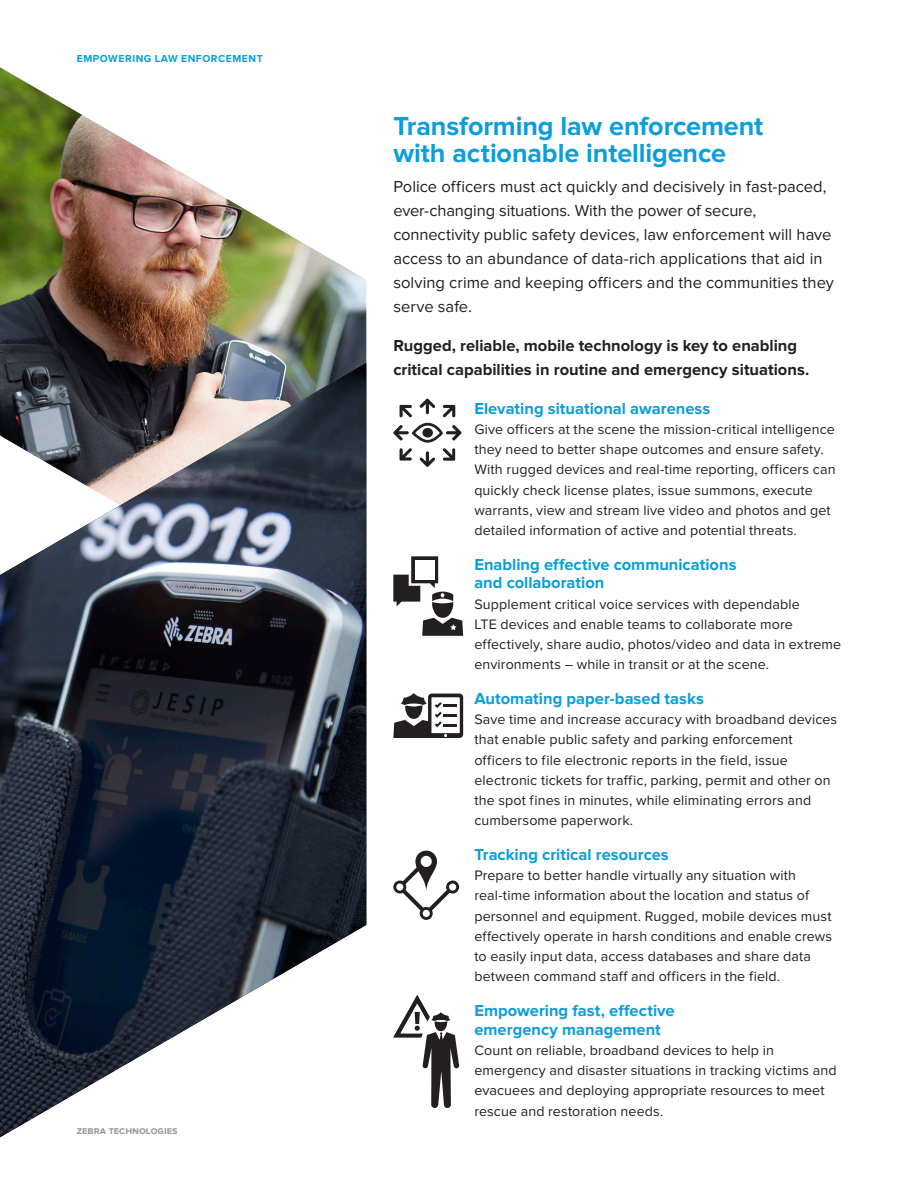
<style>
.page{position:relative;width:918px;height:1188px;background:#fff}
.page>*{position:absolute;margin:0;border:0;box-sizing:border-box;transform-origin:0 0}
.Heading{font:700 27px/27px "Proxima Nova";letter-spacing:-.005em;color:#0a9edb}
.Body{font:16.5px/24px "Proxima Nova";color:#231f20}
.Body-2{font:700 16.5px/18.8px "Proxima Nova";color:#0a9edb}
.Subhead-2{font:700 16.5px/24px "Proxima Nova";color:#231f20}
.Body-3{font:14.25px/20.2px "Proxima Nova";letter-spacing:.01em;color:#231f20}
.t1{font:700 10.5px "Proxima Nova";letter-spacing:.045em;color:#0a9edb}
.t2{font:700 10.5px "Proxima Nova";color:#989999}
</style>
<div class="page">
<img style="left:0;top:67px;width:366px;height:296px">
<img style="left:0;top:363px;width:366px;height:774px">
<svg style="left:393px;top:851px;width:66px;height:69px"></svg>
<div style="left:449px;top:883px;width:7px;height:8px;background:#fff;border-radius:50%"></div>
<div style="left:423px;top:910px;width:7px;height:7px;background:#fff;border-radius:50%"></div>
<div style="left:396px;top:883px;width:7px;height:8px;background:#fff;border-radius:50%"></div>
<div style="left:421px;top:856px;width:11px;height:11px;background:#fff;border-radius:50%"></div>
<svg style="left:393px;top:995px;width:66px;height:113px"></svg>
<svg style="left:393px;top:399px;width:69px;height:68px"></svg>
<svg style="left:393px;top:693px;width:70px;height:45px"></svg>
<svg style="left:393px;top:556px;width:70px;height:80px"></svg>
<div style="left:415px;top:560px;width:19px;height:20px;background:#fff"></div>
<p class="t1" style="left:77px;top:53px;width:188px">EMPOWERING LAW ENFORCEMENT</p>
<p class="t2" style="left:77px;top:1124px;width:103px">zebra technologies</p>
<p class="Heading" style="left:393px;top:113px;width:372px">Transforming law enforcement with actionable intelligence</p>
<p class="Body" style="left:393px;top:174px;width:442px">Police officers must act quickly and decisively in fast-paced, ever-changing situations. With the power of secure, connectivity public safety devices, law enforcement will have access to an abundance of data-rich applications that aid in solving crime and keeping officers and the communities they serve safe.</p>
<p class="Subhead-2" style="left:393px;top:334px;width:417px">Rugged, reliable, mobile technology is key to enabling critical capabilities in routine and emergency situations.</p>
<p class="Body-2" style="left:474px;top:399px;width:237px">Elevating situational awareness</p>
<p class="Body-3" style="left:474px;top:419px;width:363px">Give officers at the scene the mission-critical intelligence they need to better shape outcomes and ensure safety.<br>With rugged devices and real-time reporting, officers can quickly check license plates, issue summons, execute warrants, view and stream live video and photos and get detailed information of active and potential threats.</p>
<p class="Body-2" style="left:474px;top:555px;width:264px">Enabling effective communications and collaboration</p>
<p class="Body-3" style="left:474px;top:594px;width:368px">Supplement critical voice services with dependable<br>LTE devices and enable teams to collaborate more effectively, share audio, photos/video and data in extreme environments – while in transit or at the scene.</p>
<p class="Body-2" style="left:474px;top:689px;width:231px">Automating paper-based tasks</p>
<p class="Body-3" style="left:474px;top:710px;width:364px">Save time and increase accuracy with broadband devices that enable public safety and parking enforcement officers to file electronic reports in the field, issue electronic tickets for traffic, parking, permit and other on the spot fines in minutes, while eliminating errors and cumbersome paperwork.</p>
<p class="Body-2" style="left:474px;top:845px;width:196px">Tracking critical resources</p>
<p class="Body-3" style="left:474px;top:866px;width:359px">Prepare to better handle virtually any situation with real-time information about the location and status of personnel and equipment. Rugged, mobile devices must effectively operate in harsh conditions and enable crews to easily input data, access databases and share data between command staff and officers in the field.</p>
<p class="Body-2" style="left:474px;top:1001px;width:202px">Empowering fast, effective emergency management</p>
<p class="Body-3" style="left:474px;top:1040px;width:364px">Count on reliable, broadband devices to help in emergency and disaster situations in tracking victims and evacuees and deploying appropriate resources to meet rescue and restoration needs.</p>
</div>
